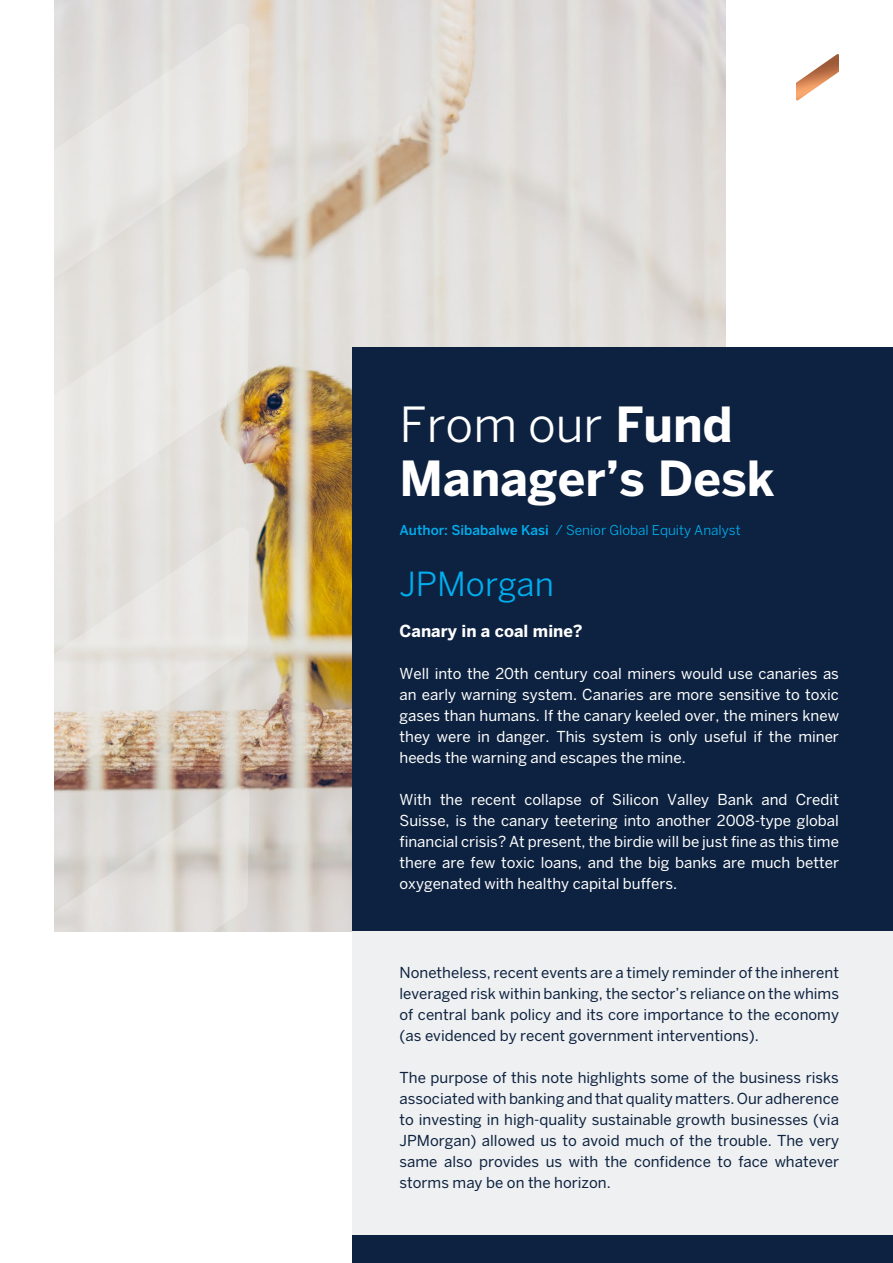
<style>
.page{position:relative;width:893px;height:1263px;background:#fff}
.page>*{position:absolute;margin:0;border:0;box-sizing:border-box;transform-origin:0 0}
.t1{font:700 48px/54px "Benton Sans";color:#fff}
.t2{font:33px "Benton Sans";color:#00aeef}
.t3{font:700 16.5px "Benton Sans";color:#fff}
.t4{font:15px/21px "Benton Sans";color:#0d2240;text-align:justify}
.t5{font:15px/21px "Benton Sans";color:#fff;text-align:justify}
.t6{font:13.5px "Benton Sans";color:#00aeef}
.s1{font-weight:400}
.s2{font-weight:500}
</style>
<div class="page">
<img style="left:54px;top:0;width:671px;height:931px">
<div style="left:353px;top:880px;width:540px;height:383px;background:#eff0f1"></div>
<div style="left:353px;top:347px;width:540px;height:584px;background:#0d2240"></div>
<img style="left:796px;top:54px;width:43px;height:47px">
<div style="left:353px;top:1235px;width:540px;height:28px;background:#0d2240"></div>
<svg style="left:54px;top:788px;width:196px;height:144px;fill:#dedcd8"></svg>
<svg style="left:54px;top:543px;width:196px;height:245px;fill:#e4e1dd"></svg>
<svg style="left:54px;top:21px;width:196px;height:522px;fill:#e6e4e1"></svg>
<h1 class="t1" style="left:400px;top:397px;width:377px"><span class="s1">From our</span> Fund<br>Manager’s Desk</h1>
<p class="t6" style="left:400px;top:522px;width:343px"><span class="s2">Author: Sibabalwe Kasi</span> / Senior Global Equity Analyst</p>
<h2 class="t2" style="left:400px;top:565px;width:156px">JPMorgan</h2>
<p class="t3" style="left:400px;top:621px;width:185px">Canary in a coal mine?</p>
<p class="t5" style="left:400px;top:663px;width:441px">Well into the 20th century coal miners would use canaries as an early warning system. Canaries are more sensitive to toxic gases than humans. If the canary keeled over, the miners knew they were in danger. This system is only useful if the miner heeds the warning and escapes the mine.</p>
<p class="t5" style="left:400px;top:789px;width:441px">With the recent collapse of Silicon Valley Bank and Credit Suisse, is the canary teetering into another 2008-type global financial crisis? At present, the birdie will be just fine as this time there are few toxic loans, and the big banks are much better oxygenated with healthy capital buffers.</p>
<p class="t4" style="left:400px;top:962px;width:441px">Nonetheless, recent events are a timely reminder of the inherent leveraged risk within banking, the sector’s reliance on the whims of central bank policy and its core importance to the economy (as evidenced by recent government interventions).</p>
<p class="t4" style="left:400px;top:1067px;width:441px">The purpose of this note highlights some of the business risks associated with banking and that quality matters. Our adherence to investing in high-quality sustainable growth businesses (via JPMorgan) allowed us to avoid much of the trouble. The very same also provides us with the confidence to face whatever storms may be on the horizon.</p>
</div>
